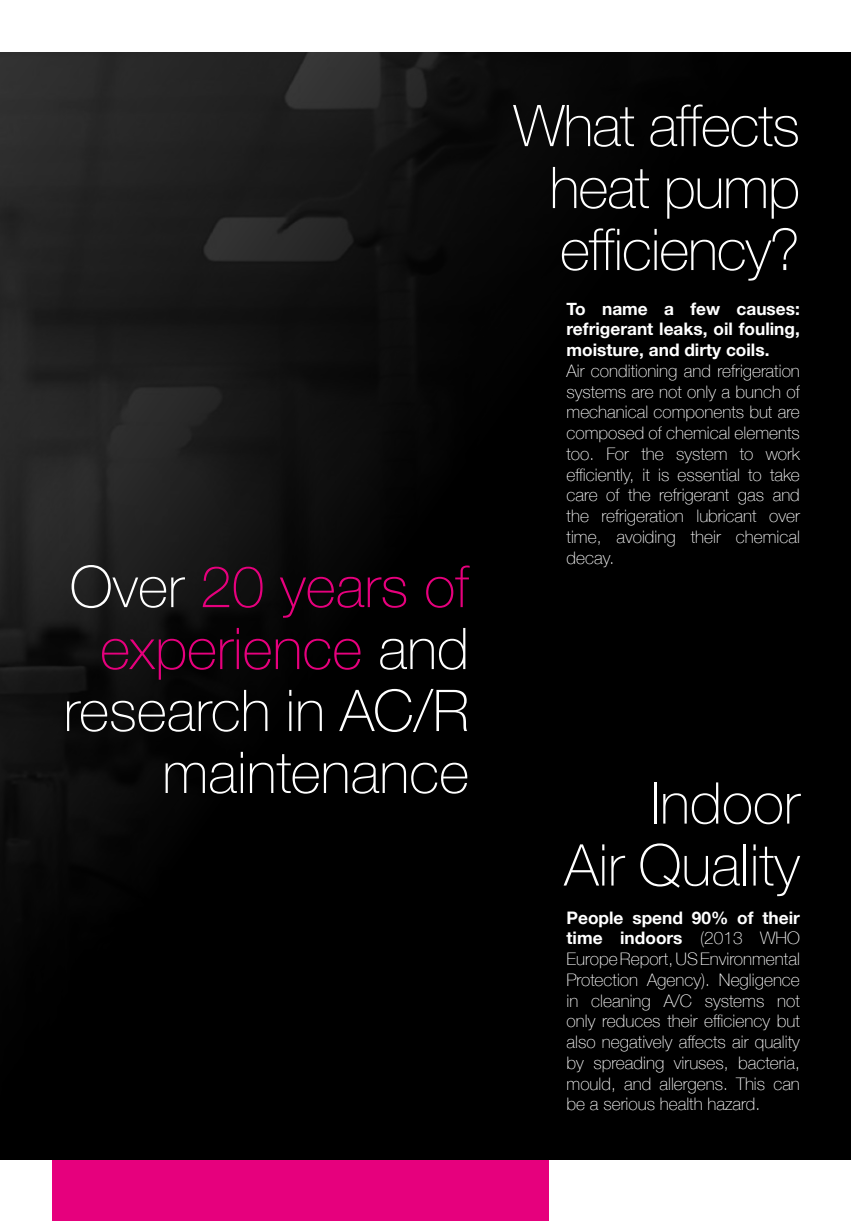
<style>
.page{position:relative;width:851px;height:1221px;background:#fff}
.page>*{position:absolute;margin:0;border:0;box-sizing:border-box;transform-origin:0 0}
.t1{font:100 57.6px/61.9px "Helvetica Neue";color:#fff;text-align:right}
.t2{font:100 17.25px/20.7px "Helvetica Neue";color:#fff;text-align:justify}
.t3{font:700 17.25px/20.7px "Helvetica Neue";color:#fff;text-align:justify}
.s1{color:#e6007d}
.s2{font-weight:700}
</style>
<div class="page">
<img style="left:0;top:52px;width:850px;height:1107px">
<div style="left:52px;top:1159px;width:496px;height:61px;background:#e6007d"></div>
<h1 class="t1" style="left:64px;top:553px;width:407px">Over <span class="s1">20 years of experience</span> and research in AC/R maintenance</h1>
<h1 class="t1" style="left:549px;top:92px;width:252px;text-align:justify;text-indent:-36px">What affects heat pump efficiency?</h1>
<p class="t3" style="left:566px;top:298px;width:235px">To name a few causes: refrigerant leaks, oil fouling, moisture, and dirty coils.</p>
<p class="t2" style="left:566px;top:359px;width:235px">Air conditioning and refrigeration systems are not only a bunch of mechanical components but are composed of chemical elements too. For the system to work efficiently, it is essential to take care of the refrigerant gas and the refrigeration lubricant over time, avoiding their chemical decay.</p>
<h1 class="t1" style="left:564px;top:769px;width:237px">Indoor<br>Air Quality</h1>
<p class="t2" style="left:566px;top:906px;width:235px"><span class="s2">People spend 90% of their time indoors</span> (2013 WHO Europe Report, US Environmental Protection Agency). Negligence in cleaning A/C systems not only reduces their efficiency but also negatively affects air quality by spreading viruses, bacteria, mould, and allergens. This can be a serious health hazard.</p>
</div>
